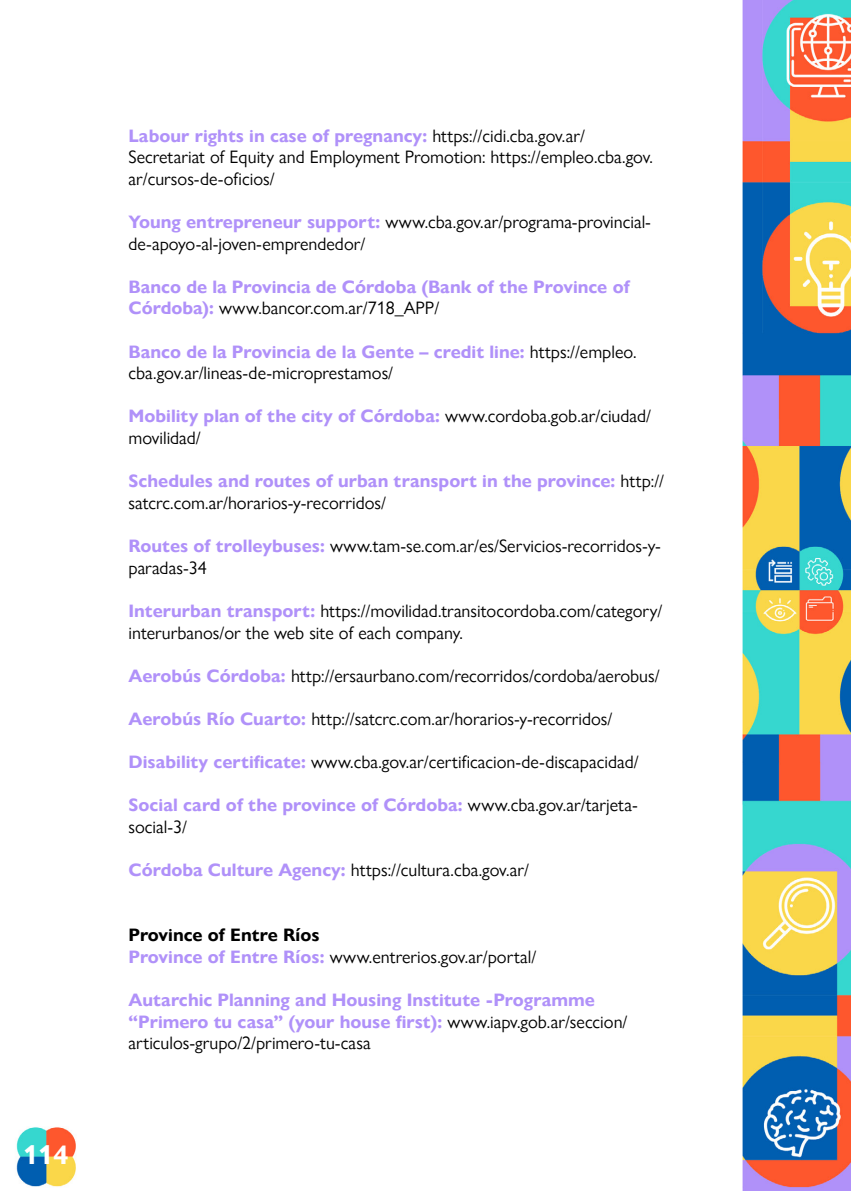
<style>
.page{position:relative;width:851px;height:1191px;background:#fff}
.page>*{position:absolute;margin:0;border:0;box-sizing:border-box;transform-origin:0 0}
.t1{font:700 26.8px "Gill Sans Nova";color:#fff}
.t2{font:18px/21.6px "Gill Sans Nova";color:#000}
.t3{font:700 18px/21.6px "Gill Sans Nova";color:#b091f9}
.s1{font-weight:700;color:#b091f9}
.s2{font-weight:400;color:#000}
.s3{font-weight:700}
</style>
<div class="page">
<img style="left:16px;top:0;width:834px;height:1191px">
<h1 class="t1" style="left:23px;top:1138px;width:47px">114</h1>
<p class="t2" style="left:128px;top:124px;width:526px"><span class="s1">Labour rights in case of pregnancy:</span> https://cidi.cba.gov.ar/<br>Secretariat of Equity and Employment Promotion: https://empleo.cba.gov. ar/cursos-de-oficios/</p>
<p class="t2" style="left:128px;top:211px;width:524px"><span class="s1">Young entrepreneur support:</span> www.cba.gov.ar/programa-provincial&shy;de-apoyo-al-joven-emprendedor/</p>
<p class="t3" style="left:128px;top:276px;width:502px">Banco de la Provincia de Córdoba (Bank of the Province of<br>Córdoba): <span class="s2">www.bancor.com.ar/718_APP/</span></p>
<p class="t2" style="left:128px;top:340px;width:509px"><span class="s1">Banco de la Provincia de la Gente – credit line:</span> https://empleo. cba.gov.ar/lineas-de-microprestamos/</p>
<p class="t2" style="left:128px;top:405px;width:524px"><span class="s1">Mobility plan of the city of Córdoba:</span> www.cordoba.gob.ar/ciudad/ movilidad/</p>
<p class="t3" style="left:128px;top:470px;width:537px">Schedules and routes of urban transport in the province: <span class="s2">http:// satcrc.com.ar/horarios-y-recorridos/</span></p>
<p class="t2" style="left:128px;top:535px;width:534px"><span class="s1">Routes of trolleybuses:</span> www.tam-se.com.ar/es/Servicios-recorridos-y&shy;paradas-34</p>
<p class="t2" style="left:128px;top:600px;width:535px"><span class="s1">Interurban transport:</span> https://movilidad.transitocordoba.com/category/ interurbanos/or the web site of each company.</p>
<p class="t2" style="left:128px;top:664px;width:532px"><span class="s1">Aerobús Córdoba:</span> http://ersaurbano.com/recorridos/cordoba/aerobus/</p>
<p class="t2" style="left:128px;top:708px;width:485px"><span class="s1">Aerobús Río Cuarto:</span> http://satcrc.com.ar/horarios-y-recorridos/</p>
<p class="t2" style="left:128px;top:751px;width:511px"><span class="s1">Disability certificate:</span> www.cba.gov.ar/certificacion-de-discapacidad/</p>
<p class="t3" style="left:128px;top:794px;width:510px">Social card of the province of Córdoba: <span class="s2">www.cba.gov.ar/tarjeta&shy;social-3/</span></p>
<p class="t2" style="left:128px;top:859px;width:402px"><span class="s1">Córdoba Culture Agency:</span> https://cultura.cba.gov.ar/</p>
<p class="t2" style="left:128px;top:924px;width:409px"><span class="s3">Province of Entre Ríos<br></span><span class="s1">Province of Entre Ríos:</span> www.entrerios.gov.ar/portal/</p>
<p class="t3" style="left:128px;top:989px;width:500px">Autarchic Planning and Housing Institute -Programme “Primero tu casa” (your house first): <span class="s2">www.iapv.gob.ar/seccion/ articulos-grupo/2/primero-tu-casa</span></p>
</div>
